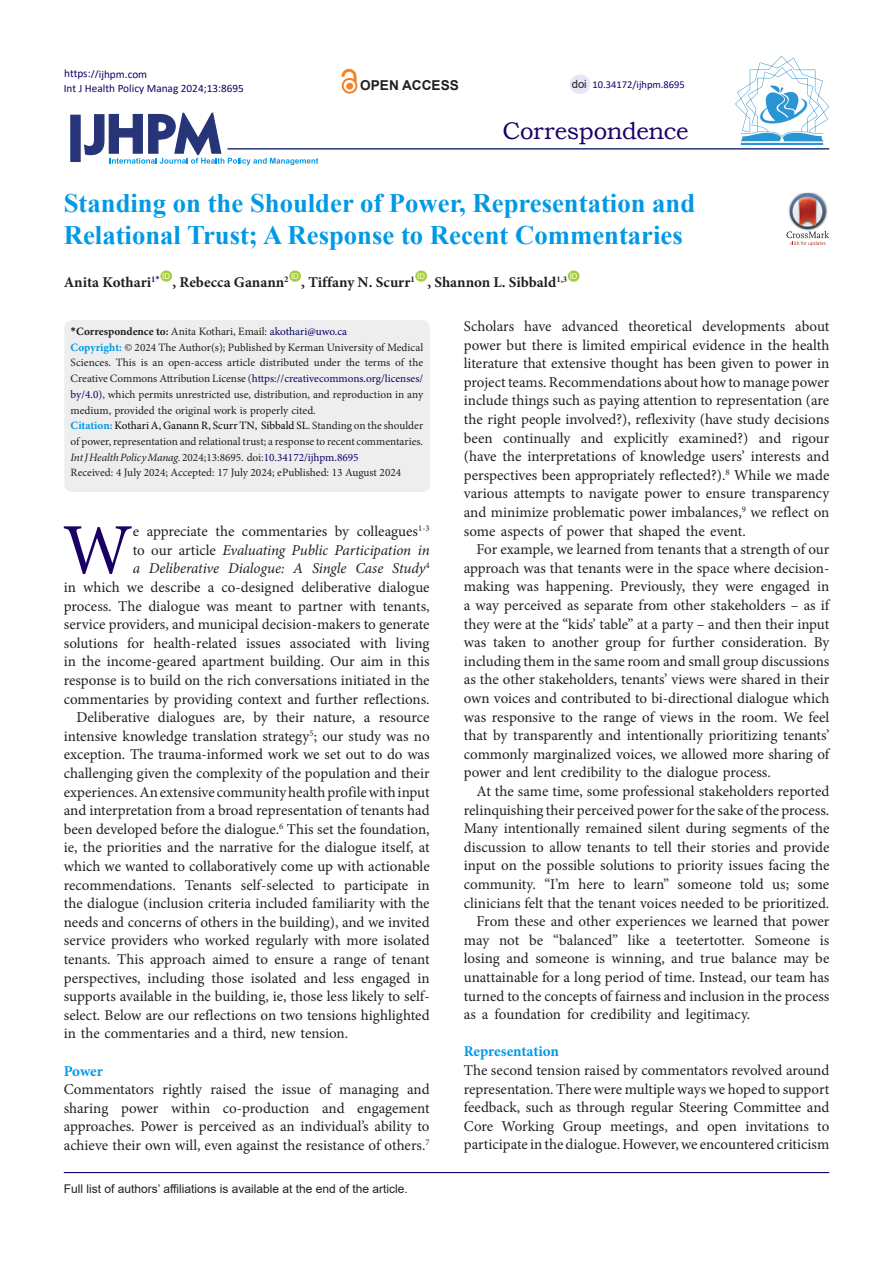
<style>
.page{position:relative;width:893px;height:1263px;background:#fff}
.page>*{position:absolute;margin:0;border:0;box-sizing:border-box;transform-origin:0 0}
.t1{font:72.3px "Minion Pro";color:#190066}
.Default{font:700 26.7px/31.5px "Times New Roman";color:#0099e5}
.t2{font:24px "Bookman Old Style";letter-spacing:-.015em;color:#190066}
.t3{font:15px/18.6px "Minion Pro";color:#231f20;text-align:justify}
.Default-2{font:700 15px "Minion Pro";color:#231f20}
.t4{font:700 15px "Minion Pro";letter-spacing:-.005em;color:#0099e5}
.t5{font:700 13.65px "Arial";color:#231f20}
.t6{font:12px "Arial";color:#231f20}
.Default-3{font:11.25px/15.8px "Minion Pro";color:#231f20;text-align:justify}
.t7{font:11.25px "Calibri";color:#190066}
.t8{font:11.25px "Arial";color:#231f20}
.t9{font:10.5px "Calibri";color:#190066}
.t10{font:7.8px "Arial";color:#fff}
.s1{font-family:"Calibri";font-weight:700}
.s2{font-weight:700}
.s3{color:#050066}
.s4{font-weight:700;color:#0099e5}
.s5{color:#190066}
.s6{color:#000}
.s7{font-style:italic}
</style>
<div class="page">
<svg style="left:84px;top:112px;width:234px;height:53px"></svg>
<div style="left:70px;top:115px;width:11px;height:47px;background:#273578;border:1px solid #273578"></div>
<div style="left:160px;top:270px;width:12px;height:12px;background:#a6ce39;border-radius:50%"></div>
<div style="left:289px;top:270px;width:12px;height:12px;background:#a6ce39;border-radius:50%"></div>
<div style="left:415px;top:270px;width:12px;height:12px;background:#a6ce39;border-radius:50%"></div>
<div style="left:568px;top:270px;width:12px;height:12px;background:#a6ce39;border-radius:50%"></div>
<hr style="left:227px;top:148px;width:602px;height:2px;background:#273578">
<hr style="left:64px;top:1172px;width:765px;height:1px;background:#190066">
<hr style="left:741px;top:143px;width:82px;height:2px;background:#2995d2">
<svg style="left:735px;top:56px;width:94px;height:85px"></svg>
<div style="left:570px;top:74px;width:20px;height:20px;background:#e6e6fa;border-radius:50%"></div>
<svg style="left:786px;top:193px;width:43px;height:53px"></svg>
<div style="left:64px;top:320px;width:366px;height:172px;background:#eee;border-radius:8px"></div>
<div style="left:342px;top:78px;width:15px;height:16px;border:2px solid #f58220;border-radius:50%"></div>
<svg style="left:342px;top:69px;width:14px;height:20px"></svg>
<p class="t7" style="left:64px;top:66px;width:85px">https://ijhpm.com</p>
<p class="t7" style="left:64px;top:81px;width:182px">Int J Health Policy Manag 2024;13:8695</p>
<p class="t5" style="left:360px;top:76px;width:100px">OPEN ACCESS</p>
<p class="t8" style="left:572px;top:76px;width:17px">doi</p>
<p class="t9" style="left:593px;top:77px;width:94px">10.34172/ijhpm.8695</p>
<p class="t2" style="left:502px;top:115px;width:188px">Correspondence</p>
<p class="Default" style="left:64px;top:187px;width:633px">Standing on the Shoulder of Power, Representation and<br>Relational Trust; A Response to Recent Commentaries</p>
<p class="Default-2" style="left:64px;top:272px;width:98px">Anita Kothari<sup>1</sup><sup>*</sup></p>
<p class="t10" style="left:162px;top:271px;width:9px">ID</p>
<p class="t10" style="left:291px;top:271px;width:9px">ID</p>
<p class="t10" style="left:417px;top:271px;width:9px">ID</p>
<p class="t10" style="left:570px;top:271px;width:9px">ID</p>
<p class="Default-2" style="left:173px;top:272px;width:118px">, Rebecca Ganann<sup>2</sup></p>
<p class="Default-2" style="left:301px;top:272px;width:115px">, Tiffany N. Scurr<sup>1</sup></p>
<p class="Default-2" style="left:427px;top:272px;width:141px">, Shannon L. Sibbald<sup>1,3</sup></p>
<p class="Default-3" style="left:71px;top:323px;width:278px"><span class="s1">*</span><span class="s2">Correspondence to:</span> Anita Kothari, Email: <span class="s3">akothari@uwo.ca</span></p>
<p class="Default-3" style="left:71px;top:339px;width:354px"><span class="s4">Copyright:</span> © 2024 The Author(s); Published by Kerman University of Medical Sciences. This is an open-access article distributed under the terms of the Creative Commons Attribution License (<span class="s5">https://creativecommons.org/licenses/ by/4.0)</span>, which permits unrestricted use, distribution, and reproduction in any medium, provided the original work is properly cited.</p>
<p class="Default-3" style="left:71px;top:418px;width:354px"><span class="s4">Citation:</span> <span class="s6">Kothari A, Ganann R, Scurr TN, Sibbald SL</span>. Standing on the shoulder of power, representation and relational trust; a response to recent commentaries.<br><span class="s7">Int J Health Policy Manag.</span> 2024;13:8695. doi:<span class="s5">10.34172/ijhpm.8695</span></p>
<p class="Default-3" style="left:71px;top:464px;width:332px">Received: 4 July 2024; Accepted: 17 July 2024; ePublished: 13 August 2024</p>
<p class="t3" style="left:64px;top:522px;width:367px;text-align:right">e appreciate the commentaries by colleagues<sup>1-3<br></sup>to our article <span class="s7">Evaluating Public Participation in<br>a Deliberative Dialogue: A Single Case Study</span><sup>4<br></sup>in which we describe a co-designed deliberative dialogue process. The dialogue was meant to partner with tenants, service providers, and municipal decision-makers to generate solutions for health-related issues associated with living in the income-geared apartment building. Our aim in this response is to build on the rich conversations initiated in the commentaries by providing context and further reflections.</p>
<p class="t3" style="left:64px;top:708px;width:367px;text-indent:13px">Deliberative dialogues are, by their nature, a resource intensive knowledge translation strategy<sup>5</sup>; our study was no exception. The trauma-informed work we set out to do was challenging given the complexity of the population and their experiences. An extensive community health profile with input and interpretation from a broad representation of tenants had been developed before the dialogue.<sup>6</sup> This set the foundation, ie, the priorities and the narrative for the dialogue itself, at which we wanted to collaboratively come up with actionable recommendations. Tenants self-selected to participate in the dialogue (inclusion criteria included familiarity with the needs and concerns of others in the building), and we invited service providers who worked regularly with more isolated tenants. This approach aimed to ensure a range of tenant perspectives, including those isolated and less engaged in supports available in the building, ie, those less likely to self&shy;select. Below are our reflections on two tensions highlighted in the commentaries and a third, new tension.</p>
<p class="t4" style="left:64px;top:1060px;width:40px">Power</p>
<p class="t3" style="left:64px;top:1080px;width:367px">Commentators rightly raised the issue of managing and sharing power within co-production and engagement approaches. Power is perceived as an individual’s ability to achieve their own will, even against the resistance of others.<sup>7</sup></p>
<p class="t1" style="left:63px;top:502px;width:72px">W</p>
<p class="t6" style="left:64px;top:1180px;width:346px">Full list of authors’ affiliations is available at the end of the article.</p>
<p class="t3" style="left:464px;top:317px;width:367px">Scholars have advanced theoretical developments about power but there is limited empirical evidence in the health literature that extensive thought has been given to power in project teams. Recommendations about how to manage power include things such as paying attention to representation (are the right people involved?), reflexivity (have study decisions been continually and explicitly examined?) and rigour (have the interpretations of knowledge users’ interests and perspectives been appropriately reflected?).<sup>8</sup> While we made various attempts to navigate power to ensure transparency and minimize problematic power imbalances,<sup>9</sup> we reflect on some aspects of power that shaped the event.</p>
<p class="t3" style="left:464px;top:540px;width:367px;text-indent:13px">For example, we learned from tenants that a strength of our approach was that tenants were in the space where decision&shy;making was happening. Previously, they were engaged in a way perceived as separate from other stakeholders – as if they were at the “kids’ table” at a party – and then their input was taken to another group for further consideration. By including them in the same room and small group discussions as the other stakeholders, tenants’ views were shared in their own voices and contributed to bi-directional dialogue which was responsive to the range of views in the room. We feel that by transparently and intentionally prioritizing tenants’ commonly marginalized voices, we allowed more sharing of power and lent credibility to the dialogue process.</p>
<p class="t3" style="left:464px;top:782px;width:367px;text-indent:13px">At the same time, some professional stakeholders reported relinquishing their perceived power for the sake of the process.<br>Many intentionally remained silent during segments of the discussion to allow tenants to tell their stories and provide input on the possible solutions to priority issues facing the community. “I’m here to learn” someone told us; some clinicians felt that the tenant voices needed to be prioritized.</p>
<p class="t3" style="left:464px;top:912px;width:367px;text-indent:13px">From these and other experiences we learned that power may not be “balanced” like a teetertotter. Someone is losing and someone is winning, and true balance may be unattainable for a long period of time. Instead, our team has turned to the concepts of fairness and inclusion in the process as a foundation for credibility and legitimacy.</p>
<p class="t4" style="left:464px;top:1041px;width:97px">Representation</p>
<p class="t3" style="left:464px;top:1061px;width:367px">The second tension raised by commentators revolved around representation. There were multiple ways we hoped to support feedback, such as through regular Steering Committee and Core Working Group meetings, and open invitations to participate in the dialogue. However, we encountered criticism</p>
</div>
